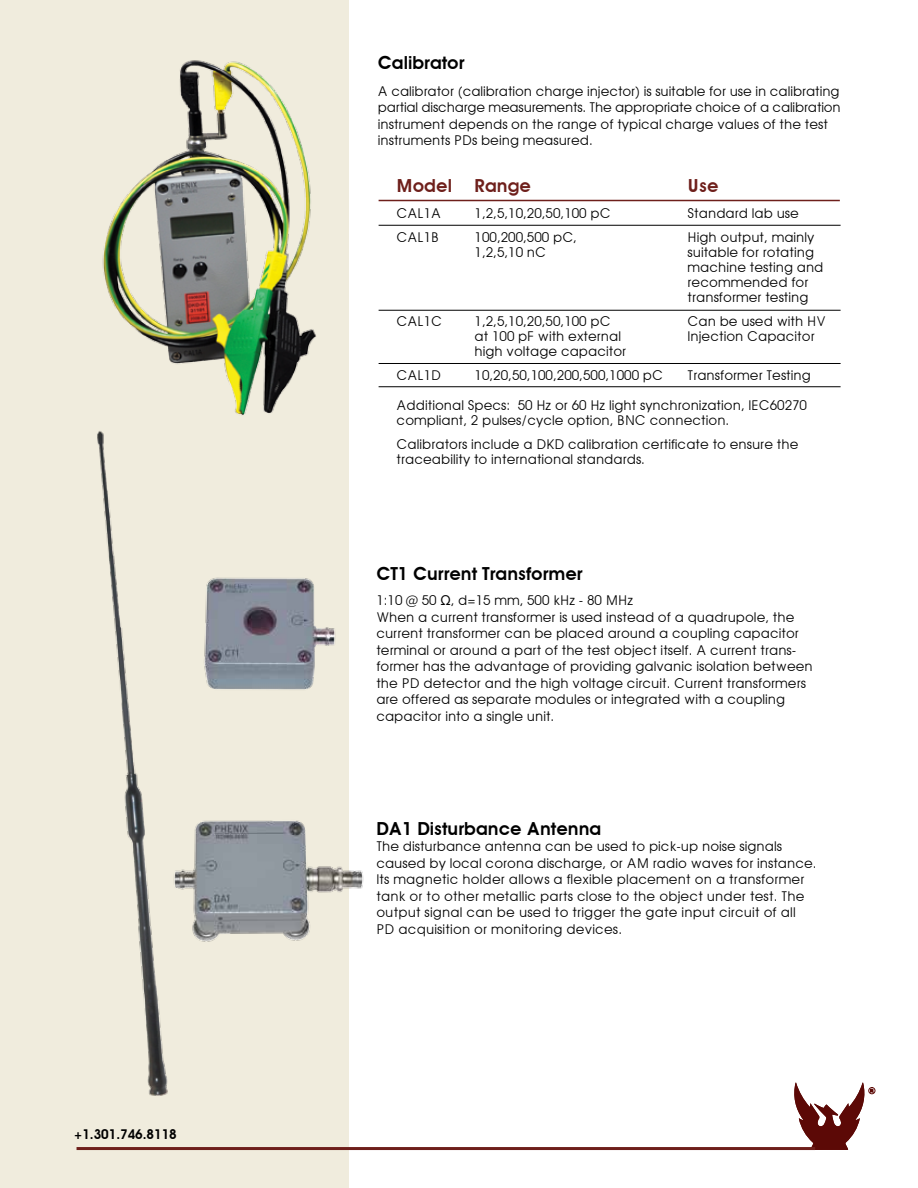
<style>
.page{position:relative;width:918px;height:1188px;background:#fff}
.page>*{position:absolute;margin:0;border:0;box-sizing:border-box;transform-origin:0 0}
.t1{font:600 18px "Avant Garde";color:#000}
.t2{font:600 18px "Avant Garde";color:#6e1f1b}
.t3{font:13.5px/16.5px "Avant Garde";color:#000}
.t4{font:600 13.5px "Avant Garde";color:#000}
</style>
<div class="page">
<div style="left:0;top:0;width:348px;height:1188px;background:#f0ecdd"></div>
<div style="left:868px;top:1087px;width:7px;height:7px;border:1px solid #5c0906;border-radius:50%"></div>
<svg style="left:794px;top:1083px;width:80px;height:67px"></svg>
<hr style="left:77px;top:1147px;width:738px;height:3px;background:#6e1f1b">
<hr style="left:379px;top:200px;width:461px;height:1px;background:#6e1f1b">
<hr style="left:379px;top:225px;width:462px;height:1px;background:#000">
<hr style="left:379px;top:310px;width:462px;height:1px;background:#000">
<hr style="left:379px;top:363px;width:462px;height:1px;background:#000">
<hr style="left:379px;top:386px;width:462px;height:1px;background:#000">
<img style="left:102px;top:60px;width:214px;height:355px">
<img style="left:204px;top:559px;width:145px;height:157px">
<img style="left:194px;top:809px;width:170px;height:141px">
<img style="left:97px;top:387px;width:97px;height:709px">
<p class="t4" style="left:74px;top:1126px;width:104px">+1.301.746.8118</p>
<h1 class="t1" style="left:378px;top:52px;width:88px">Calibrator</h1>
<p class="t3" style="left:378px;top:82px;width:464px">A calibrator (calibration charge injector) is suitable for use in calibrating partial discharge measurements. The appropriate choice of a calibration instrument depends on the range of typical charge values of the test instruments PDs being measured.</p>
<h1 class="t2" style="left:397px;top:175px;width:136px">Model Range</h1>
<h1 class="t2" style="left:688px;top:175px;width:32px">Use</h1>
<p class="t3" style="left:397px;top:205px;width:46px">CAL1A</p>
<p class="t3" style="left:475px;top:205px;width:138px">1,2,5,10,20,50,100 pC</p>
<p class="t3" style="left:688px;top:205px;width:113px">Standard lab use</p>
<p class="t3" style="left:397px;top:229px;width:44px">CAL1B</p>
<p class="t3" style="left:475px;top:229px;width:104px">100,200,500 pC,</p>
<p class="t3" style="left:688px;top:229px;width:128px">High output, mainly</p>
<p class="t3" style="left:475px;top:244px;width:73px">1,2,5,10 nC</p>
<p class="t3" style="left:688px;top:245px;width:137px;line-height:15px">suitable for rotating machine testing and recommended for transformer testing</p>
<p class="t3" style="left:397px;top:313px;width:47px">CAL1C</p>
<p class="t3" style="left:475px;top:313px;width:138px">1,2,5,10,20,50,100 pC</p>
<p class="t3" style="left:688px;top:313px;width:140px">Can be used with HV</p>
<p class="t3" style="left:475px;top:328px;width:148px">at 100 pF with external</p>
<p class="t3" style="left:688px;top:328px;width:129px">Injection Capacitor</p>
<p class="t3" style="left:475px;top:343px;width:153px">high voltage capacitor</p>
<p class="t3" style="left:397px;top:367px;width:46px">CAL1D</p>
<p class="t3" style="left:475px;top:367px;width:190px">10,20,50,100,200,500,1000 pC</p>
<p class="t3" style="left:688px;top:367px;width:125px">Transformer Testing</p>
<p class="t3" style="left:397px;top:398px;width:412px;line-height:15px">Additional Specs: 50 Hz or 60 Hz light synchronization, IEC60270 compliant, 2 pulses/cycle option, BNC connection.</p>
<p class="t3" style="left:397px;top:437px;width:403px;line-height:15px">Calibrators include a DKD calibration certificate to ensure the traceability to international standards.</p>
<h1 class="t1" style="left:376px;top:562px;width:208px">CT1 Current Transformer</h1>
<p class="t3" style="left:376px;top:592px;width:438px">1:10 @ 50 Ω, d=15 mm, 500 kHz - 80 MHz<br>When a current transformer is used instead of a quadrupole, the current transformer can be placed around a coupling capacitor terminal or around a part of the test object itself. A current trans&shy;former has the advantage of providing galvanic isolation between the PD detector and the high voltage circuit. Current transformers are offered as separate modules or integrated with a coupling capacitor into a single unit.</p>
<h1 class="t1" style="left:376px;top:817px;width:226px">DA1 Disturbance Antenna</h1>
<p class="t3" style="left:376px;top:838px;width:442px">The disturbance antenna can be used to pick-up noise signals caused by local corona discharge, or AM radio waves for instance.<br>Its magnetic holder allows a flexible placement on a transformer tank or to other metallic parts close to the object under test. The output signal can be used to trigger the gate input circuit of all PD acquisition or monitoring devices.</p>
</div>
